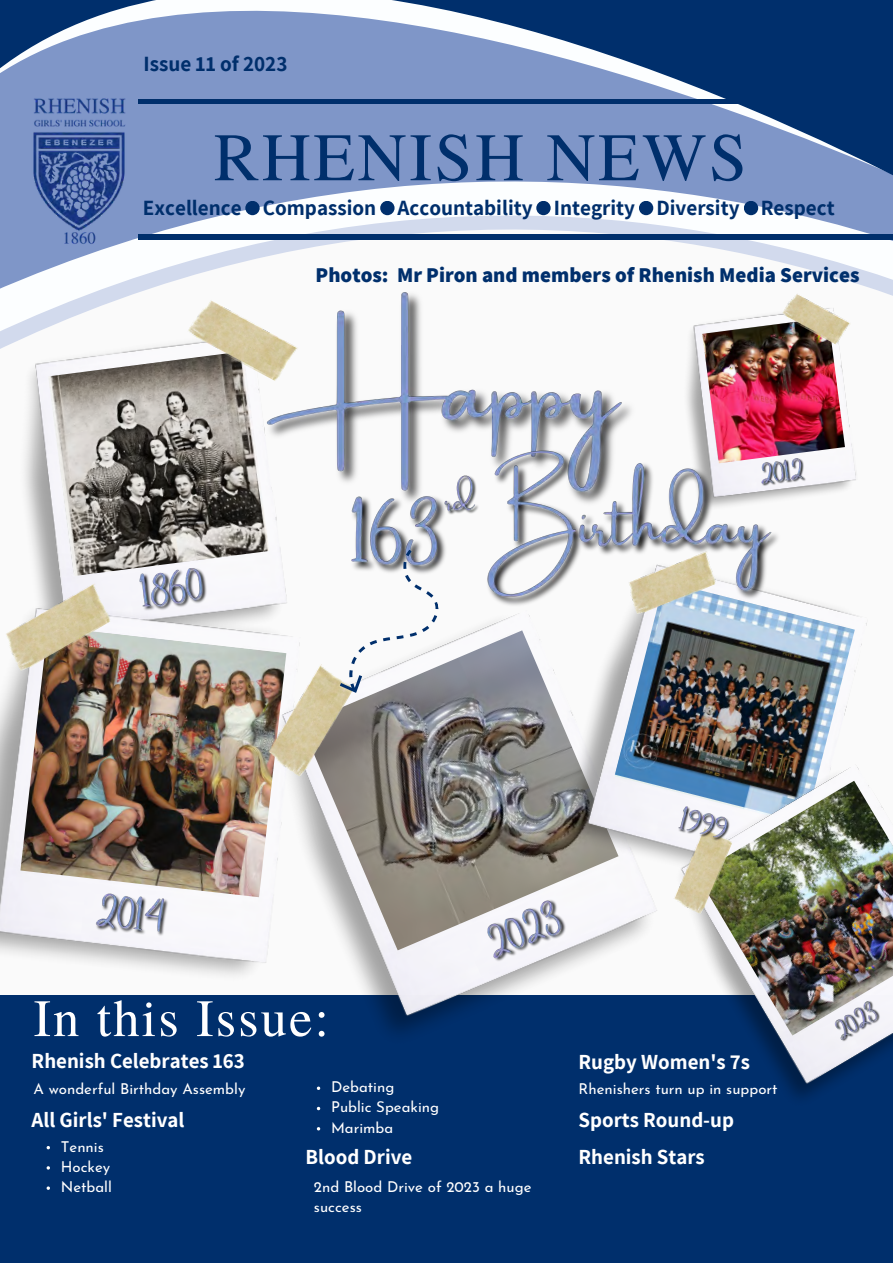
<style>
.page{position:relative;width:893px;height:1264px;background:#fff}
.page>*{position:absolute;margin:0;border:0;box-sizing:border-box;transform-origin:0 0}
.t1{font:67.8px "Te X Gyre Termes";letter-spacing:.04em;color:#002f6c}
.t2{font:52.5px "Te X Gyre Termes";letter-spacing:.04em;color:#fff}
.t3{font:700 21.15px "Assistant";color:#002f6c}
.t4{font:700 21px "Assistant";color:#fff}
.t5{font:800 21px "Assistant";color:#002f6c}
.t6{font:15px/20.2px "Josefin Sans";color:#fff}
</style>
<div class="page">
<svg style="left:0;top:0;width:892px;height:324px;fill:#7f96c8"></svg>
<div style="left:245px;top:201px;width:15px;height:14px;background:#002f6c;border-radius:50%"></div>
<div style="left:380px;top:201px;width:14px;height:14px;background:#002f6c;border-radius:50%"></div>
<div style="left:536px;top:201px;width:14px;height:14px;background:#002f6c;border-radius:50%"></div>
<div style="left:639px;top:201px;width:14px;height:14px;background:#002f6c;border-radius:50%"></div>
<div style="left:743px;top:201px;width:15px;height:14px;background:#002f6c;border-radius:50%"></div>
<hr style="left:138px;top:100px;width:733px;height:3px;background:#002f6c">
<img style="left:0;top:89px;width:157px;height:158px">
<hr style="left:138px;top:235px;width:754px;height:4px;background:#002f6c">
<div style="left:0;top:994px;width:892px;height:268px;background:#002f6c"></div>
<img style="left:0;top:325px;width:286px;height:265px">
<img style="left:48px;top:351px;width:221px;height:225px">
<img style="left:186px;top:293px;width:75px;height:90px">
<img style="left:355px;top:534px;width:91px;height:12px">
<img style="left:671px;top:301px;width:188px;height:195px">
<img style="left:702px;top:318px;width:142px;height:145px">
<img style="left:781px;top:289px;width:71px;height:57px">
<img style="left:0;top:590px;width:287px;height:388px">
<img style="left:20px;top:626px;width:218px;height:271px">
<img style="left:0;top:577px;width:115px;height:96px">
<img style="left:238px;top:596px;width:410px;height:437px">
<img style="left:301px;top:630px;width:317px;height:320px">
<img style="left:260px;top:660px;width:96px;height:118px">
<svg style="left:324px;top:546px;width:128px;height:150px"></svg>
<img style="left:550px;top:614px;width:318px;height:289px">
<img style="left:614px;top:595px;width:240px;height:229px">
<img style="left:648px;top:754px;width:221px;height:343px">
<img style="left:696px;top:780px;width:196px;height:255px">
<img style="left:668px;top:824px;width:66px;height:90px">
<img style="left:261px;top:218px;width:397px;height:316px">
<img style="left:442px;top:450px;width:39px;height:93px">
<img style="left:481px;top:411px;width:304px;height:207px">
<img style="left:131px;top:530px;width:85px;height:114px">
<img style="left:670px;top:781px;width:71px;height:85px">
<img style="left:754px;top:435px;width:57px;height:71px">
<img style="left:90px;top:857px;width:86px;height:112px">
<img style="left:819px;top:980px;width:73px;height:79px">
<img style="left:465px;top:864px;width:119px;height:129px">
<p class="t3" style="left:143px;top:50px;width:145px">Issue 11 of 2023</p>
<p class="t1" style="left:214px;top:109px;width:534px">RHENISH NEWS</p>
<p class="t3" style="left:143px;top:194px;width:693px">Excellence Compassion Accountability Integrity Diversity Respect</p>
<p class="t5" style="left:315px;top:260px;width:545px">Photos: Mr Piron and members of Rhenish Media Services</p>
<p class="t2" style="left:34px;top:980px;width:297px">In this Issue:</p>
<p class="t4" style="left:32px;top:1046px;width:215px">Rhenish Celebrates 163</p>
<p class="t6" style="left:34px;top:1079px;width:213px">A wonderful Birthday Assembly</p>
<p class="t4" style="left:32px;top:1105px;width:154px">All Girls' Festival</p>
<p class="t6" style="left:331px;top:1078px;width:65px">Debating</p>
<p class="t6" style="left:331px;top:1098px;width:109px">Public Speaking</p>
<p class="t6" style="left:331px;top:1118px;width:64px">Marimba</p>
<p class="t4" style="left:578px;top:1047px;width:173px">Rugby Women's 7s</p>
<p class="t6" style="left:578px;top:1079px;width:200px">Rhenishers turn up in support</p>
<p class="t4" style="left:578px;top:1105px;width:157px">Sports Round-up</p>
<p class="t6" style="left:61px;top:1137px;width:45px">Tennis</p>
<p class="t6" style="left:61px;top:1157px;width:51px">Hockey</p>
<p class="t6" style="left:61px;top:1178px;width:53px">Netball</p>
<p class="t4" style="left:305px;top:1142px;width:108px">Blood Drive</p>
<p class="t4" style="left:578px;top:1142px;width:128px">Rhenish Stars</p>
<p class="t6" style="left:314px;top:1177px;width:219px">2nd Blood Drive of 2023 a huge success</p>
</div>
